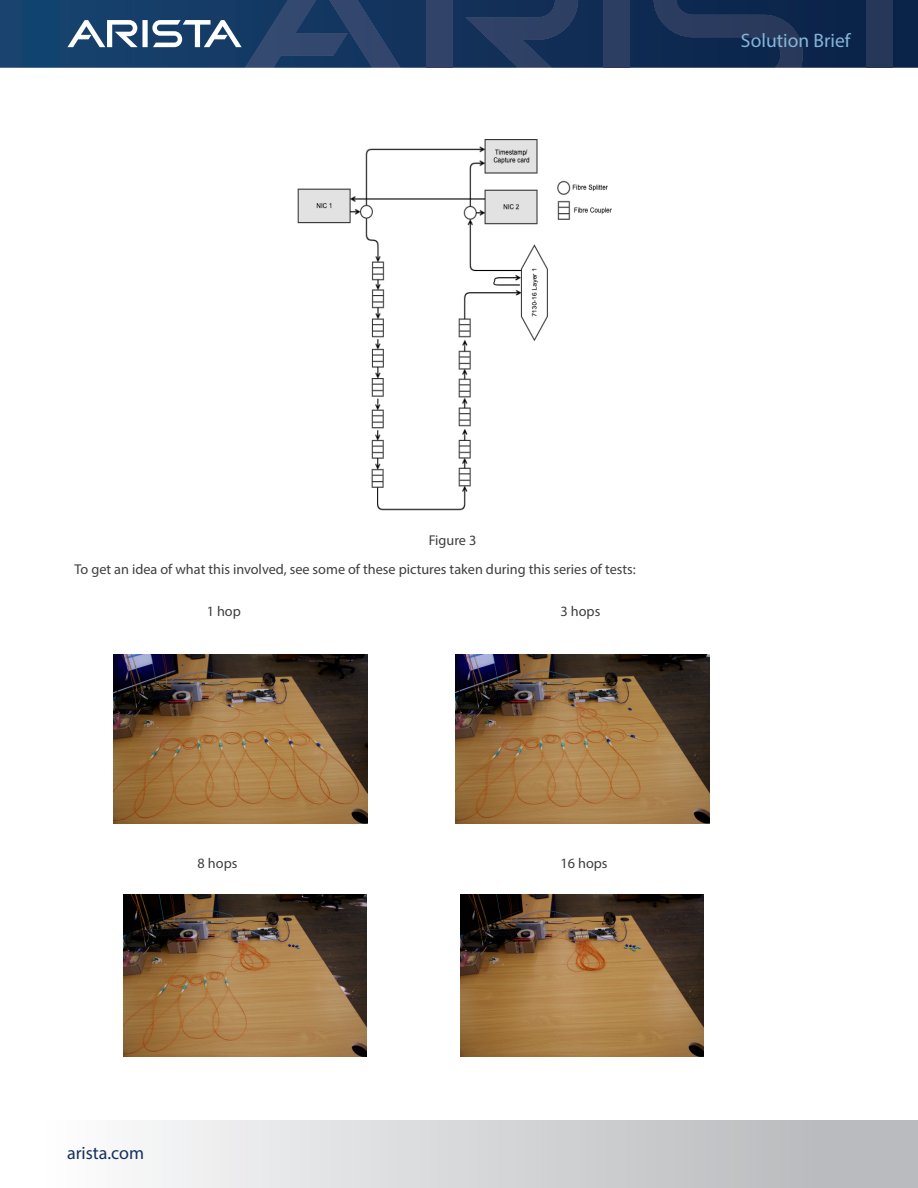
<style>
.page{position:relative;width:918px;height:1188px;background:#fff}
.page>*{position:absolute;margin:0;border:0;box-sizing:border-box;transform-origin:0 0}
.t1{font:19.5px "Myriad Pro";color:#85b4d6}
.t2{font:18px "Myriad Pro";color:#14315b}
.Main_body_text{font:14.25px "Myriad Pro";color:#3e3e3f}
</style>
<div class="page">
<svg style="left:0;top:0;width:918px;height:68px;background:#103059"></svg>
<div style="left:426px;top:0;width:26px;height:68px;background:#314369"></div>
<svg style="left:465px;top:0;width:113px;height:68px;background:#20375e"></svg>
<svg style="left:67px;top:0;width:333px;height:68px;background:#2f4e75"></svg>
<div style="left:604px;top:0;width:26px;height:68px;background:#2d3e63"></div>
<svg style="left:654px;top:0;width:149px;height:68px;background:#182f55"></svg>
<div style="left:867px;top:0;width:26px;height:68px;background:#273759"></div>
<div style="left:0;top:1120px;width:918px;height:68px;background:linear-gradient(to right,#fff,#b3b4b7)"></div>
<img style="left:297px;top:139px;width:315px;height:372px">
<img style="left:114px;top:654px;width:254px;height:170px">
<img style="left:455px;top:654px;width:255px;height:170px">
<img style="left:123px;top:894px;width:243px;height:162px">
<img style="left:461px;top:894px;width:243px;height:162px">
<h1 class="t1" style="left:741px;top:29px;width:111px">Solution Brief</h1>
<p class="Main_body_text" style="left:429px;top:531px;width:49px">Figure 3</p>
<p class="Main_body_text" style="left:75px;top:561px;width:563px">To get an idea of what this involved, see some of these pictures taken during this series of tests:</p>
<p class="Main_body_text" style="left:207px;top:603px;width:36px">1 hop</p>
<p class="Main_body_text" style="left:561px;top:603px;width:41px">3 hops</p>
<p class="Main_body_text" style="left:198px;top:855px;width:41px">8 hops</p>
<p class="Main_body_text" style="left:561px;top:855px;width:49px">16 hops</p>
<p class="t2" style="left:67px;top:1142px;width:79px">arista.com</p>
</div>
